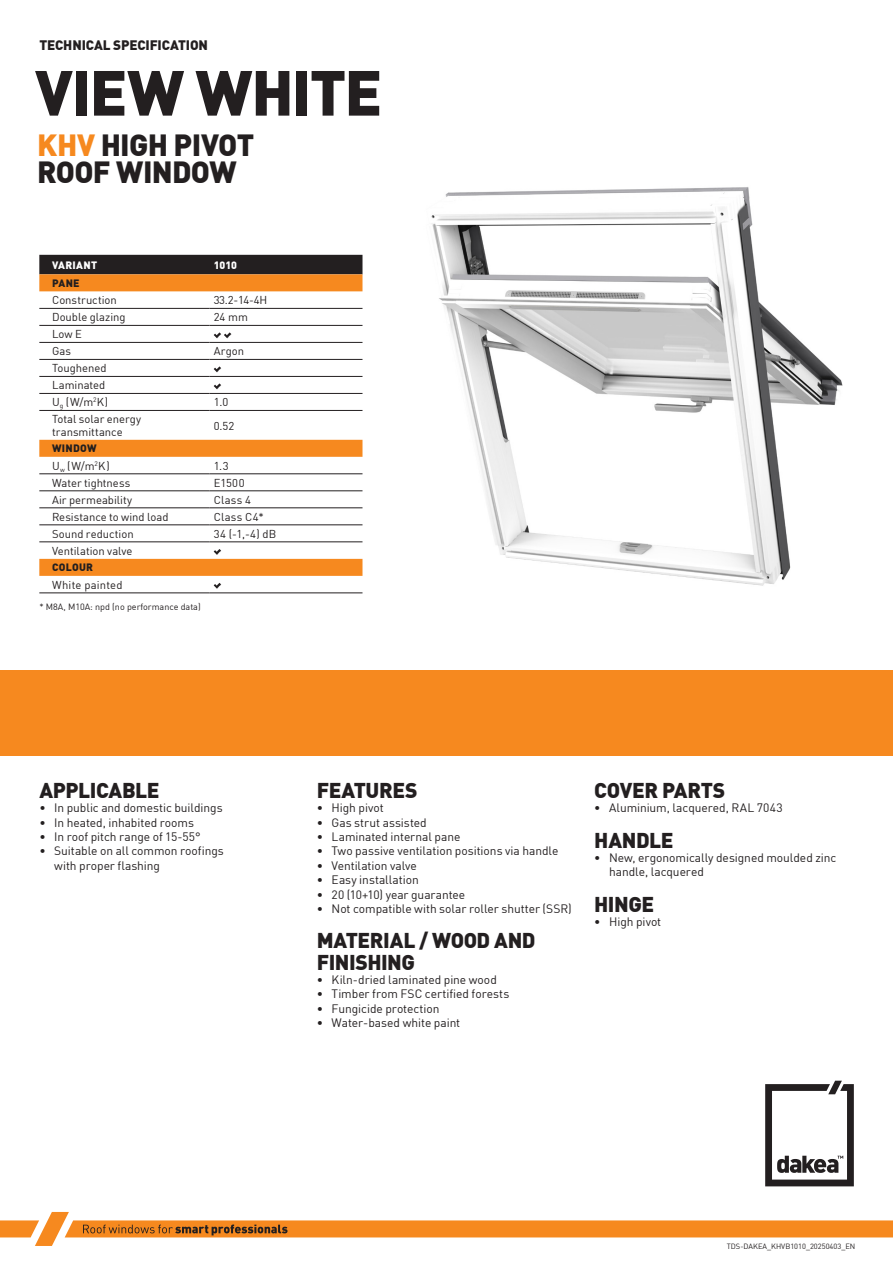
<style>
.page{position:relative;width:893px;height:1263px;background:#fff}
.page>*{position:absolute;margin:0;border:0;box-sizing:border-box;transform-origin:0 0}
.t1{font:900 62.7px "DIN Offc Pro";letter-spacing:-.03em;color:#231f20}
.t2{font:900 30px "DIN Offc Pro";letter-spacing:-.025em;color:#231f20}
.t3{font:900 21px/21px "DIN Offc Pro";letter-spacing:-.025em;color:#231f20}
.t4{font:900 13.5px "DIN Offc Pro";letter-spacing:-.01em;color:#231f20}
.t5{font:12px/14.4px "DIN Offc Pro";letter-spacing:-.005em;color:#231f20}
.t6{font:11.25px "DIN Offc Pro";color:#231f20}
.t7{font:900 10.5px "DIN Offc Pro";letter-spacing:.025em;color:#231f20}
.Paragraph_Style_1{font:900 10.5px "DIN Offc Pro";letter-spacing:.02em;color:#fff}
.t8{font:9px "DIN Offc Pro";color:#231f20}
.t9{font:7.5px "DIN Offc Pro";color:#231f20}
.s1{color:#f6891f}
</style>
<div class="page">
<svg style="left:765px;top:1081px;width:89px;height:105px"></svg>
<div style="left:39px;top:255px;width:323px;height:19px;background:#231f20"></div>
<svg style="left:39px;top:274px;width:323px;height:302px"></svg>
<hr style="left:39px;top:473px;width:170px;height:1px;background:#231f20">
<hr style="left:209px;top:473px;width:153px;height:1px;background:#231f20">
<hr style="left:39px;top:491px;width:170px;height:1px;background:#231f20">
<hr style="left:209px;top:491px;width:153px;height:1px;background:#231f20">
<hr style="left:39px;top:508px;width:170px;height:1px;background:#231f20">
<hr style="left:209px;top:508px;width:153px;height:1px;background:#231f20">
<hr style="left:39px;top:525px;width:170px;height:1px;background:#231f20">
<hr style="left:209px;top:525px;width:153px;height:1px;background:#231f20">
<hr style="left:39px;top:542px;width:170px;height:1px;background:#231f20">
<hr style="left:39px;top:593px;width:170px;height:1px;background:#231f20">
<hr style="left:209px;top:593px;width:153px;height:1px;background:#231f20">
<hr style="left:39px;top:308px;width:170px;height:1px;background:#231f20">
<hr style="left:209px;top:308px;width:153px;height:1px;background:#231f20">
<hr style="left:39px;top:325px;width:170px;height:1px;background:#231f20">
<hr style="left:209px;top:325px;width:153px;height:1px;background:#231f20">
<hr style="left:39px;top:342px;width:170px;height:1px;background:#231f20">
<hr style="left:209px;top:342px;width:153px;height:1px;background:#231f20">
<hr style="left:39px;top:359px;width:170px;height:1px;background:#231f20">
<hr style="left:209px;top:359px;width:153px;height:1px;background:#231f20">
<hr style="left:39px;top:376px;width:170px;height:1px;background:#231f20">
<hr style="left:209px;top:376px;width:153px;height:1px;background:#231f20">
<hr style="left:39px;top:393px;width:170px;height:1px;background:#231f20">
<hr style="left:209px;top:393px;width:153px;height:1px;background:#231f20">
<hr style="left:39px;top:410px;width:170px;height:1px;background:#231f20">
<hr style="left:209px;top:410px;width:153px;height:1px;background:#231f20">
<hr style="left:209px;top:542px;width:153px;height:1px;background:#231f20">
<svg style="left:214px;top:332px;width:17px;height:6px"></svg>
<svg style="left:214px;top:366px;width:7px;height:6px"></svg>
<svg style="left:214px;top:383px;width:7px;height:6px"></svg>
<svg style="left:214px;top:549px;width:7px;height:6px"></svg>
<svg style="left:214px;top:583px;width:7px;height:6px"></svg>
<div style="left:0;top:671px;width:893px;height:85px;background:#f6891f"></div>
<svg style="left:0;top:1212px;width:893px;height:34px"></svg>
<img style="left:431px;top:187px;width:412px;height:399px">
<p class="t4" style="left:39px;top:33px;width:170px">TECHNICAL SPECIFICATION</p>
<p class="t1" style="left:35px;top:39px;width:349px">VIEW WHITE</p>
<p class="t2" style="left:37px;top:120px;width:219px"><span class="s1">KHV</span> HIGH PIVOT</p>
<p class="t2" style="left:37px;top:147px;width:201px">ROOF WINDOW</p>
<p class="Paragraph_Style_1" style="left:52px;top:256px;width:47px">VARIANT</p>
<p class="Paragraph_Style_1" style="left:214px;top:256px;width:25px">1010</p>
<p class="t7" style="left:52px;top:274px;width:29px">PANE</p>
<p class="t6" style="left:52px;top:291px;width:66px">Construction</p>
<p class="t6" style="left:214px;top:291px;width:55px">33.2-14-4H</p>
<p class="t6" style="left:52px;top:308px;width:75px">Double glazing</p>
<p class="t6" style="left:214px;top:308px;width:36px">24 mm</p>
<p class="t6" style="left:52px;top:325px;width:31px">Low E</p>
<p class="t6" style="left:52px;top:342px;width:20px">Gas</p>
<p class="t6" style="left:214px;top:342px;width:32px">Argon</p>
<p class="t6" style="left:52px;top:359px;width:56px">Toughened</p>
<p class="t6" style="left:52px;top:376px;width:55px">Laminated</p>
<p class="t6" style="left:52px;top:393px;width:58px">U<sub>g</sub> (W/m<sup>2</sup>K)</p>
<p class="t6" style="left:214px;top:393px;width:16px">1.0</p>
<p class="t6" style="left:52px;top:410px;width:91px">Total solar energy</p>
<p class="t6" style="left:52px;top:423px;width:72px">transmittance</p>
<p class="t6" style="left:214px;top:417px;width:22px">0.52</p>
<p class="t7" style="left:52px;top:439px;width:46px">WINDOW</p>
<p class="t6" style="left:52px;top:457px;width:59px">U<sub>w</sub> (W/m<sup>2</sup>K)</p>
<p class="t6" style="left:214px;top:457px;width:16px">1.3</p>
<p class="t6" style="left:52px;top:474px;width:80px">Water tightness</p>
<p class="t6" style="left:214px;top:474px;width:32px">E1500</p>
<p class="t6" style="left:52px;top:491px;width:82px">Air permeability</p>
<p class="t6" style="left:214px;top:491px;width:39px">Class 4</p>
<p class="t6" style="left:52px;top:508px;width:118px">Resistance to wind load</p>
<p class="t6" style="left:214px;top:508px;width:52px">Class C4*</p>
<p class="t6" style="left:52px;top:525px;width:83px">Sound reduction</p>
<p class="t6" style="left:214px;top:525px;width:64px">34 (-1,-4) dB</p>
<p class="t6" style="left:52px;top:542px;width:82px">Ventilation valve</p>
<p class="t7" style="left:52px;top:558px;width:43px">COLOUR</p>
<p class="t6" style="left:52px;top:576px;width:72px">White painted</p>
<p class="t8" style="left:39px;top:599px;width:163px">* M8A, M10A: npd (no performance data)</p>
<p class="t3" style="left:39px;top:777px;width:122px">APPLICABLE</p>
<p class="t5" style="left:39px;top:799px;width:185px">• In public and domestic buildings</p>
<p class="t5" style="left:39px;top:814px;width:156px">• In heated, inhabited rooms</p>
<p class="t5" style="left:39px;top:828px;width:163px">• In roof pitch range of 15-55°</p>
<p class="t5" style="left:39px;top:843px;width:186px">• Suitable on all common roofings</p>
<p class="t5" style="left:54px;top:857px;width:107px">with proper flashing</p>
<p class="t3" style="left:317px;top:777px;width:102px">FEATURES</p>
<p class="t5" style="left:317px;top:799px;width:69px">• High pivot</p>
<p class="t5" style="left:317px;top:814px;width:111px">• Gas strut assisted</p>
<p class="t5" style="left:317px;top:828px;width:145px">• Laminated internal pane</p>
<p class="t5" style="left:317px;top:843px;width:243px">• Two passive ventilation positions via handle</p>
<p class="t5" style="left:317px;top:857px;width:102px">• Ventilation valve</p>
<p class="t5" style="left:317px;top:871px;width:103px">• Easy installation</p>
<p class="t5" style="left:317px;top:886px;width:150px">• 20 (10+10) year guarantee</p>
<p class="t5" style="left:317px;top:900px;width:257px">• Not compatible with solar roller shutter (SSR)</p>
<p class="t3" style="left:317px;top:927px;width:220px">MATERIAL / WOOD AND<br>FINISHING</p>
<p class="t5" style="left:317px;top:971px;width:182px">• Kiln-dried laminated pine wood</p>
<p class="t5" style="left:317px;top:985px;width:194px">• Timber from FSC certified forests</p>
<p class="t5" style="left:317px;top:1000px;width:124px">• Fungicide protection</p>
<p class="t5" style="left:317px;top:1014px;width:145px">• Water-based white paint</p>
<p class="t3" style="left:594px;top:777px;width:133px">COVER PARTS</p>
<p class="t5" style="left:594px;top:799px;width:190px">• Aluminium, lacquered, RAL 7043</p>
<p class="t3" style="left:594px;top:826px;width:81px">HANDLE</p>
<p class="t5" style="left:609px;top:849px;width:229px;text-indent:-15px">• New, ergonomically designed moulded zinc handle, lacquered</p>
<p class="t3" style="left:594px;top:891px;width:61px">HINGE</p>
<p class="t5" style="left:594px;top:913px;width:69px">• High pivot</p>
<p class="t9" style="left:727px;top:1240px;width:130px">TDS-DAKEA_KHVB1010_20250403_EN</p>
</div>
